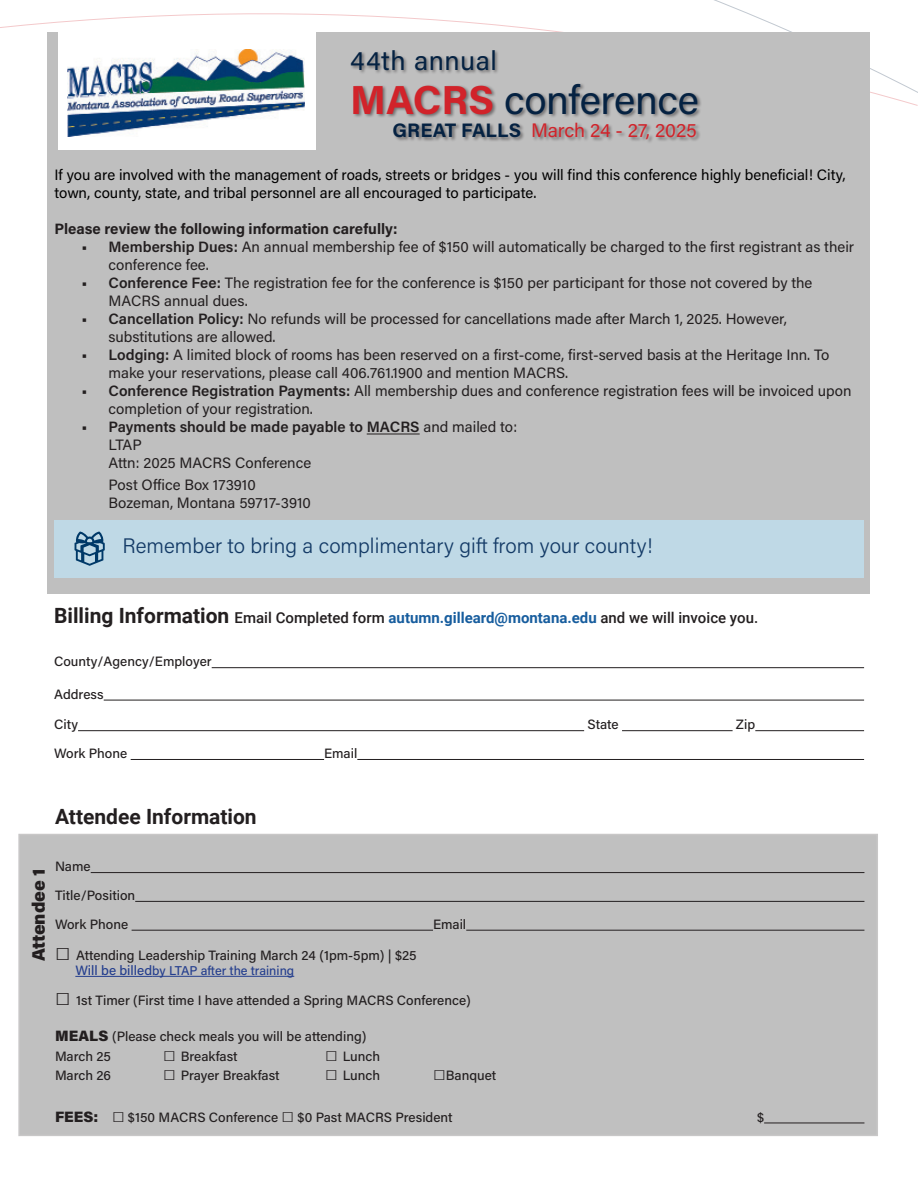
<style>
.page{position:relative;width:918px;height:1188px;background:#fff}
.page>*{position:absolute;margin:0;border:0;box-sizing:border-box;transform-origin:0 0}
.t1{font:40.5px "Acumin Pro";letter-spacing:-.01em;color:#052242}
.t2{font:27px "Acumin Pro";letter-spacing:.015em;color:#052242}
.t3{font:300 21px "Acumin Pro";color:#133a66}
.t4{font:700 21px "Roboto";color:#231f20}
.t5{font:19.5px "Acumin Pro";letter-spacing:-.005em;color:#d1232a}
.t6{font:900 18px "Acumin Pro";color:#231f20}
.t7{font:15px/18px "Acumin Pro";color:#231f20}
.t8{font:15px/18px "Acumin Pro";color:#000}
.t9{font:500 15px "Roboto";color:#231f20}
.t10{font:700 15px "Acumin Pro";color:#231f20}
.t11{font:500 13.5px "Acumin Pro";color:#231f20}
.t12{font:500 12.75px "Acumin Pro";letter-spacing:-.005em;color:#253f8e}
.s1{font-weight:700;color:#d1232a}
.s2{font-weight:700;color:#052242}
.s3{font-weight:600}
.s4{font-weight:700;font-size:21px}
.s5{font-weight:700;color:#175d9e}
.s6{font-family:"Arial";font-weight:700;font-size:25.5px}
.s7{font-size:13.5px}
.s8{font-weight:900;font-size:15px}
.s9{font-family:"Arial";font-weight:700;font-size:21px}
</style>
<div class="page">
<hr style="left:212px;top:667px;width:652px;height:1px;background:#231f20">
<hr style="left:104px;top:700px;width:760px;height:1px;background:#231f20">
<hr style="left:78px;top:730px;width:506px;height:1px;background:#231f20">
<hr style="left:622px;top:730px;width:111px;height:1px;background:#231f20">
<hr style="left:755px;top:730px;width:109px;height:1px;background:#231f20">
<hr style="left:131px;top:759px;width:193px;height:1px;background:#231f20">
<hr style="left:357px;top:759px;width:507px;height:1px;background:#231f20">
<div style="left:47px;top:32px;width:823px;height:562px;background:#bfbfbf"></div>
<div style="left:58px;top:27px;width:257px;height:122px;background:#fff"></div>
<div style="left:350px;top:50px;width:352px;height:69px;background:#231f20;opacity:.5"></div>
<div style="left:393px;top:122px;width:308px;height:22px;background:#231f20;opacity:.5"></div>
<hr style="left:367px;top:434px;width:53px;height:1px;background:#231f20">
<img style="left:68px;top:50px;width:236px;height:87px">
<div style="left:54px;top:520px;width:810px;height:58px;background:#bfd9e6"></div>
<svg style="left:75px;top:532px;width:30px;height:34px"></svg>
<div style="left:19px;top:835px;width:858px;height:300px;background:#c0c0c0"></div>
<hr style="left:91px;top:872px;width:773px;height:1px;background:#231f20">
<hr style="left:135px;top:901px;width:729px;height:1px;background:#231f20">
<hr style="left:132px;top:930px;width:301px;height:1px;background:#231f20">
<hr style="left:466px;top:930px;width:398px;height:1px;background:#231f20">
<hr style="left:75px;top:976px;width:77px;height:1px;background:#253f8e">
<hr style="left:152px;top:976px;width:142px;height:1px;background:#253f8e">
<hr style="left:764px;top:1123px;width:100px;height:1px;background:#231f20">
<p class="t2" style="left:350px;top:42px;width:148px">44th annual</p>
<p class="t1" style="left:350px;top:72px;width:350px"><span class="s1">MACRS</span> conference</p>
<p class="t5" style="left:392px;top:117px;width:306px"><span class="s2">GREAT FALLS</span> March 24 - 27, 2025</p>
<p class="t8" style="left:55px;top:166px;width:792px">If you are involved with the management of roads, streets or bridges - you will find this conference highly beneficial! City, town, county, state, and tribal personnel are all encouraged to participate.</p>
<p class="t10" style="left:55px;top:219px;width:345px">Please review the following information carefully:</p>
<p class="t7" style="left:109px;top:238px;width:747px;text-indent:-27px"><span class="s3">• Membership Dues:</span> An annual membership fee of $150 will automatically be charged to the first registrant as their conference fee.</p>
<p class="t7" style="left:109px;top:274px;width:705px;text-indent:-27px"><span class="s3">• Conference Fee:</span> The registration fee for the conference is $150 per participant for those not covered by the<br>MACRS annual dues.</p>
<p class="t7" style="left:109px;top:310px;width:680px;text-indent:-27px"><span class="s3">• Cancellation Policy:</span> No refunds will be processed for cancellations made after March 1, 2025. However, substitutions are allowed.</p>
<p class="t7" style="left:109px;top:346px;width:722px;text-indent:-27px"><span class="s3">• Lodging:</span> A limited block of rooms has been reserved on a first-come, first-served basis at the Heritage Inn. To make your reservations, please call 406.761.1900 and mention MACRS.</p>
<p class="t7" style="left:109px;top:382px;width:745px;text-indent:-27px"><span class="s3">• Conference Registration Payments:</span> All membership dues and conference registration fees will be invoiced upon completion of your registration.</p>
<p class="t7" style="left:109px;top:418px;width:410px;text-indent:-27px"><span class="s3">• Payments should be made payable to MACRS</span> and mailed to:<br>LTAP<br>Attn: 2025 MACRS Conference</p>
<p class="t7" style="left:109px;top:475px;width:204px">Post Office Box 173910<br>Bozeman, Montana 59717-3910</p>
<p class="t3" style="left:122px;top:531px;width:532px">Remember to bring a complimentary gift from your county!</p>
<p class="t9" style="left:54px;top:607px;width:706px"><span class="s4">Billing Information</span> Email Completed form <span class="s5">autumn.gilleard@montana.edu</span> and we will invoice you.</p>
<p class="t11" style="left:54px;top:652px;width:159px">County/Agency/Employer</p>
<p class="t11" style="left:54px;top:685px;width:51px">Address</p>
<p class="t11" style="left:54px;top:715px;width:25px">City</p>
<p class="t11" style="left:588px;top:715px;width:33px">State</p>
<p class="t11" style="left:736px;top:715px;width:21px">Zip</p>
<p class="t11" style="left:54px;top:744px;width:75px">Work Phone</p>
<p class="t11" style="left:324px;top:744px;width:35px">Email</p>
<p class="t6" style="left:26px;top:961px;width:94px;rotate:-90deg">Attendee 1</p>
<p class="t4" style="left:55px;top:802px;width:203px">Attendee Information</p>
<p class="t11" style="left:55px;top:857px;width:37px">Name</p>
<p class="t11" style="left:55px;top:886px;width:82px">Title/Position</p>
<p class="t11" style="left:55px;top:915px;width:75px">Work Phone</p>
<p class="t11" style="left:433px;top:915px;width:35px">Email</p>
<p class="t11" style="left:55px;top:946px;width:363px"><span class="s6">□</span> Attending Leadership Training March 24 (1pm-5pm) | $25</p>
<p class="t12" style="left:75px;top:962px;width:220px"><span class="s7">Will be billed</span>by LTAP after the training</p>
<p class="t11" style="left:55px;top:991px;width:417px"><span class="s6">□</span> 1st Timer (First time I have attended a Spring MACRS Conference)</p>
<p class="t11" style="left:55px;top:1027px;width:313px"><span class="s8">MEALS</span> (Please check meals you will be attending)</p>
<p class="t11" style="left:55px;top:1046px;width:57px">March 25</p>
<p class="t11" style="left:163px;top:1046px;width:76px"><span class="s9">□</span> Breakfast</p>
<p class="t11" style="left:325px;top:1046px;width:57px"><span class="s9">□</span> Lunch</p>
<p class="t11" style="left:55px;top:1066px;width:58px">March 26</p>
<p class="t11" style="left:163px;top:1066px;width:118px"><span class="s9">□</span> Prayer Breakfast</p>
<p class="t11" style="left:325px;top:1066px;width:57px"><span class="s9">□</span> Lunch</p>
<p class="t11" style="left:433px;top:1066px;width:65px"><span class="s9">□</span>Banquet</p>
<p class="t11" style="left:55px;top:1108px;width:399px"><span class="s8">FEES:</span> <span class="s9">□</span> $150 MACRS Conference <span class="s9">□</span> $0 Past MACRS President</p>
<p class="t11" style="left:757px;top:1108px;width:9px">$</p>
</div>
